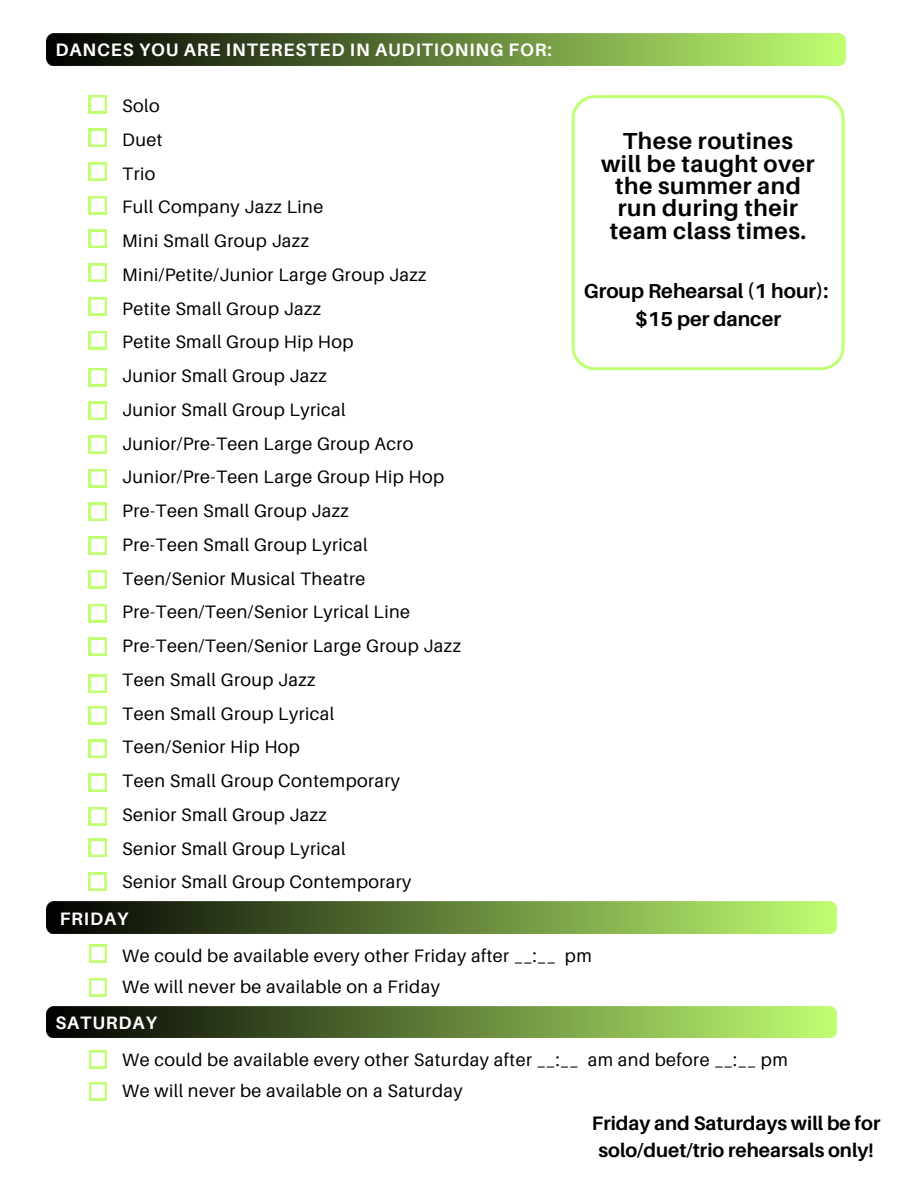
<style>
.page{position:relative;width:918px;height:1188px;background:#fff}
.page>*{position:absolute;margin:0;border:0;box-sizing:border-box;transform-origin:0 0}
.t1{font:700 23.25px/22.4px "Aileron";letter-spacing:.025em;color:#010201;text-align:center}
.t2{font:700 20.25px/28.2px "Aileron";color:#000;text-align:center}
.t3{font:700 19.5px/27px "Aileron";color:#000;text-align:center}
.t4{font:18px "Aileron";letter-spacing:.025em;color:#000}
.t5{font:700 18px "Aileron";letter-spacing:.05em;color:#fff}
</style>
<div class="page">
<img style="left:46px;top:902px;width:790px;height:31px">
<img style="left:46px;top:1006px;width:790px;height:32px">
<svg style="left:89px;top:945px;width:18px;height:18px"></svg>
<svg style="left:89px;top:978px;width:18px;height:18px"></svg>
<svg style="left:89px;top:1050px;width:18px;height:18px"></svg>
<svg style="left:89px;top:1082px;width:18px;height:18px"></svg>
<img style="left:46px;top:34px;width:799px;height:31px">
<svg style="left:572px;top:95px;width:273px;height:275px"></svg>
<svg style="left:89px;top:95px;width:18px;height:18px"></svg>
<svg style="left:89px;top:129px;width:18px;height:18px"></svg>
<svg style="left:89px;top:163px;width:18px;height:18px"></svg>
<svg style="left:89px;top:196px;width:18px;height:18px"></svg>
<svg style="left:89px;top:230px;width:18px;height:18px"></svg>
<svg style="left:89px;top:264px;width:18px;height:18px"></svg>
<svg style="left:89px;top:297px;width:18px;height:18px"></svg>
<svg style="left:89px;top:331px;width:18px;height:18px"></svg>
<svg style="left:89px;top:368px;width:18px;height:18px"></svg>
<svg style="left:89px;top:402px;width:18px;height:18px"></svg>
<svg style="left:89px;top:436px;width:18px;height:18px"></svg>
<svg style="left:89px;top:469px;width:18px;height:18px"></svg>
<svg style="left:89px;top:503px;width:18px;height:18px"></svg>
<svg style="left:89px;top:537px;width:18px;height:18px"></svg>
<svg style="left:89px;top:570px;width:18px;height:18px"></svg>
<svg style="left:89px;top:604px;width:18px;height:18px"></svg>
<svg style="left:89px;top:638px;width:18px;height:18px"></svg>
<svg style="left:89px;top:675px;width:18px;height:18px"></svg>
<svg style="left:89px;top:706px;width:18px;height:18px"></svg>
<svg style="left:89px;top:740px;width:18px;height:18px"></svg>
<svg style="left:89px;top:774px;width:18px;height:18px"></svg>
<svg style="left:89px;top:807px;width:18px;height:18px"></svg>
<svg style="left:89px;top:839px;width:18px;height:18px"></svg>
<svg style="left:88px;top:873px;width:18px;height:18px"></svg>
<p class="t5" style="left:55px;top:39px;width:498px">DANCES YOU ARE INTERESTED IN AUDITIONING FOR:</p>
<p class="t4" style="left:122px;top:95px;width:39px">Solo</p>
<p class="t4" style="left:122px;top:128px;width:42px">Duet</p>
<p class="t4" style="left:122px;top:162px;width:35px">Trio</p>
<p class="t4" style="left:122px;top:196px;width:203px">Full Company Jazz Line</p>
<p class="t4" style="left:122px;top:230px;width:188px">Mini Small Group Jazz</p>
<p class="t4" style="left:122px;top:263px;width:306px">Mini/Petite/Junior Large Group Jazz</p>
<p class="t4" style="left:122px;top:297px;width:200px">Petite Small Group Jazz</p>
<p class="t4" style="left:122px;top:331px;width:233px">Petite Small Group Hip Hop</p>
<p class="t4" style="left:122px;top:365px;width:206px">Junior Small Group Jazz</p>
<p class="t4" style="left:122px;top:398px;width:225px">Junior Small Group Lyrical</p>
<p class="t4" style="left:122px;top:432px;width:293px">Junior/Pre-Teen Large Group Acro</p>
<p class="t4" style="left:122px;top:466px;width:324px">Junior/Pre-Teen Large Group Hip Hop</p>
<p class="t4" style="left:122px;top:500px;width:228px">Pre-Teen Small Group Jazz</p>
<p class="t4" style="left:122px;top:533px;width:247px">Pre-Teen Small Group Lyrical</p>
<p class="t4" style="left:122px;top:567px;width:245px">Teen/Senior Musical Theatre</p>
<p class="t4" style="left:122px;top:601px;width:289px">Pre-Teen/Teen/Senior Lyrical Line</p>
<p class="t4" style="left:122px;top:635px;width:340px">Pre-Teen/Teen/Senior Large Group Jazz</p>
<p class="t4" style="left:122px;top:668px;width:195px">Teen Small Group Jazz</p>
<p class="t4" style="left:122px;top:702px;width:214px">Teen Small Group Lyrical</p>
<p class="t4" style="left:122px;top:736px;width:179px">Teen/Senior Hip Hop</p>
<p class="t4" style="left:122px;top:770px;width:279px">Teen Small Group Contemporary</p>
<h2 class="t4" style="left:122px;top:803px;width:206px">Senior Small Group Jazz</h2>
<h1 class="t4" style="left:122px;top:837px;width:225px">Senior Small Group Lyrical</h1>
<p class="t4" style="left:122px;top:871px;width:291px">Senior Small Group Contemporary</p>
<p class="t5" style="left:60px;top:908px;width:70px">FRIDAY</p>
<p class="t1" style="left:601px;top:129px;width:215px">These routines will be taught over the summer and run during their team class times.</p>
<p class="t2" style="left:584px;top:276px;width:246px">Group Rehearsal (1 hour): $15 per dancer</p>
<p class="t4" style="left:122px;top:944px;width:471px">We could be available every other Friday after __:__ pm</p>
<p class="t4" style="left:122px;top:976px;width:319px">We will never be available on a Friday</p>
<h3 class="t5" style="left:55px;top:1011px;width:103px">SATURDAY</h3>
<p class="t4" style="left:122px;top:1048px;width:667px">We could be available every other Saturday after __:__ am and before __:__ pm</p>
<p class="t4" style="left:122px;top:1080px;width:342px">We will never be available on a Saturday</p>
<p class="t3" style="left:592px;top:1110px;width:290px">Friday and Saturdays will be for solo/duet/trio rehearsals only!</p>
</div>
